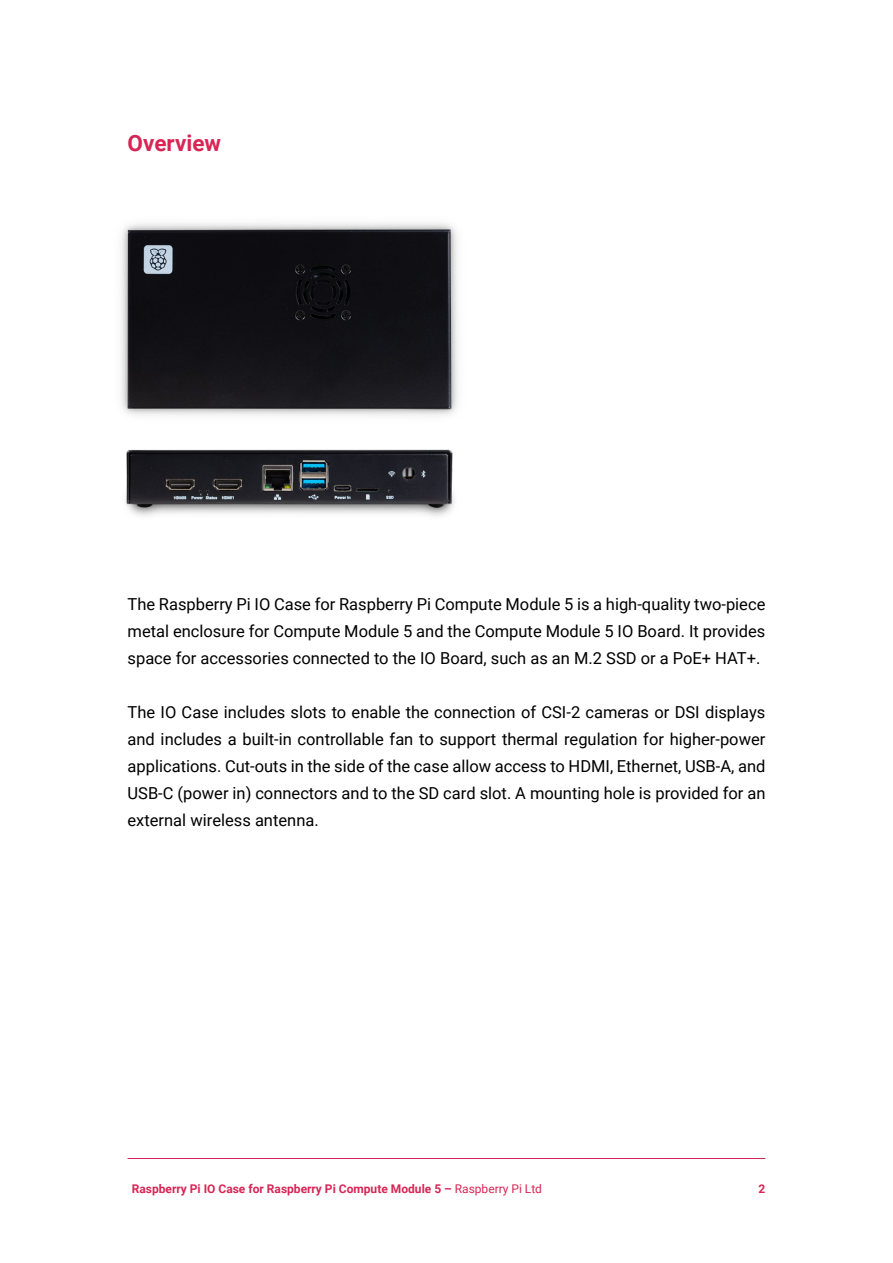
<style>
.page{position:relative;width:893px;height:1263px;background:#fff}
.page>*{position:absolute;margin:0;border:0;box-sizing:border-box;transform-origin:0 0}
.t1{font:700 22.5px "Roboto";color:#d72655}
.t2{font:16.5px/27px "Roboto";color:#000;text-align:justify}
.t3{font:700 12px "Roboto";color:#d72655}
.s1{font-weight:400}
</style>
<div class="page">
<img style="left:121px;top:223px;width:337px;height:193px">
<img style="left:125px;top:449px;width:329px;height:67px">
<hr style="left:128px;top:1158px;width:637px;height:1px;background:#d72655">
<h1 class="t1" style="left:128px;top:127px;width:95px">Overview</h1>
<p class="t2" style="left:128px;top:590px;width:639px">The Raspberry Pi IO Case for Raspberry Pi Compute Module 5 is a high-quality two-piece metal enclosure for Compute Module 5 and the Compute Module 5 IO Board. It provides space for accessories connected to the IO Board, such as an M.2 SSD or a PoE+ HAT+.</p>
<p class="t2" style="left:128px;top:698px;width:639px">The IO Case includes slots to enable the connection of CSI-2 cameras or DSI displays and includes a built-in controllable fan to support thermal regulation for higher-power applications. Cut-outs in the side of the case allow access to HDMI, Ethernet, USB-A, and USB-C (power in) connectors and to the SD card slot. A mounting hole is provided for an external wireless antenna.</p>
<p class="t3" style="left:132px;top:1181px;width:412px">Raspberry Pi IO Case for Raspberry Pi Compute Module 5 – <span class="s1">Raspberry Pi Ltd</span></p>
<p class="t3" style="left:758px;top:1181px;width:8px">2</p>
</div>
